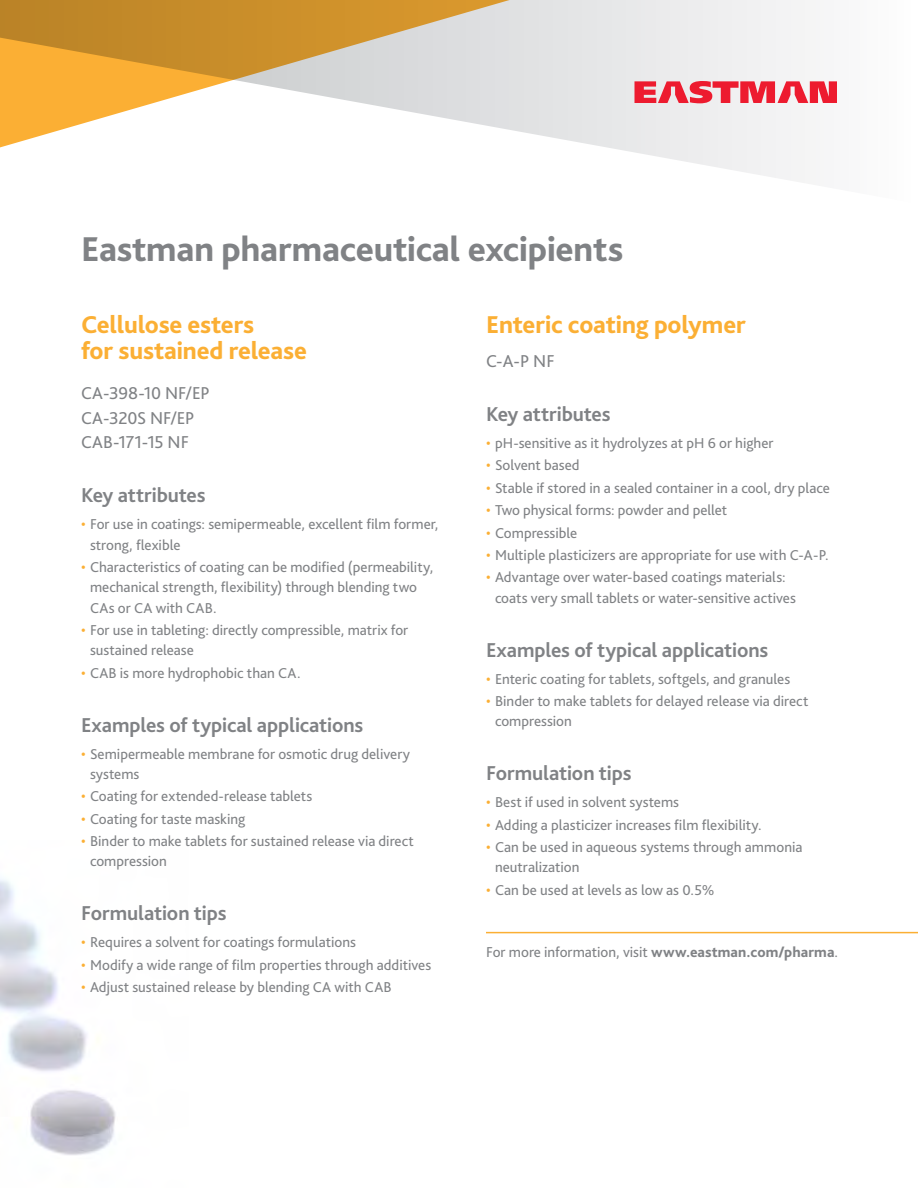
<style>
.page{position:relative;width:918px;height:1188px;background:#fff}
.page>*{position:absolute;margin:0;border:0;box-sizing:border-box;transform-origin:0 0}
.t1{font:800 36px "Bliss Pro";letter-spacing:-.005em;color:#808285}
.t2{font:800 25.5px/25.5px "Bliss Pro";letter-spacing:-.005em;color:#fbaf34}
.t3{font:700 21px "Bliss Pro";letter-spacing:-.005em;color:#808285}
.t4{font:18px/24.6px "Bliss Pro";color:#808285}
.t5{font:15px/20.2px "Bliss Pro";color:#808285}
.s1{color:#fbaf34}
.s2{font-weight:800}
</style>
<div class="page">
<img style="left:0;top:879px;width:116px;height:276px">
<svg style="left:0;top:0;width:805px;height:183px"></svg>
<hr style="left:486px;top:932px;width:432px;height:1px;background:#fbaf34">
<svg style="left:634px;top:81px;width:203px;height:22px;background:#ed6270"></svg>
<h1 class="t1" style="left:81px;top:226px;width:544px">Eastman pharmaceutical excipients</h1>
<h2 class="t2" style="left:81px;top:311px;width:227px">Cellulose esters<br>for sustained release</h2>
<p class="t4" style="left:81px;top:381px;width:130px">CA-398-10 NF/EP<br>CA-320S NF/EP<br>CAB-171-15 NF</p>
<h3 class="t3" style="left:81px;top:482px;width:126px">Key attributes</h3>
<p class="t5" style="left:90px;top:514px;width:350px;text-indent:-9px"><span class="s1">•</span> For use in coatings: semipermeable, excellent film former, strong, flexible</p>
<p class="t5" style="left:90px;top:557px;width:345px;text-indent:-9px"><span class="s1">•</span> Characteristics of coating can be modified (permeability, mechanical strength, flexibility) through blending two<br>CAs or CA with CAB.</p>
<p class="t5" style="left:90px;top:620px;width:320px;text-indent:-9px"><span class="s1">•</span> For use in tableting: directly compressible, matrix for sustained release</p>
<p class="t5" style="left:81px;top:662px;width:221px"><span class="s1">•</span> CAB is more hydrophobic than CA.</p>
<h3 class="t3" style="left:81px;top:712px;width:284px">Examples of typical applications</h3>
<p class="t5" style="left:90px;top:743px;width:322px;text-indent:-9px"><span class="s1">•</span> Semipermeable membrane for osmotic drug delivery systems</p>
<p class="t5" style="left:81px;top:786px;width:233px"><span class="s1">•</span> Coating for extended-release tablets</p>
<p class="t5" style="left:81px;top:808px;width:166px"><span class="s1">•</span> Coating for taste masking</p>
<p class="t5" style="left:90px;top:831px;width:325px;text-indent:-9px"><span class="s1">•</span> Binder to make tablets for sustained release via direct compression</p>
<h3 class="t3" style="left:81px;top:900px;width:147px">Formulation tips</h3>
<p class="t5" style="left:81px;top:932px;width:277px"><span class="s1">•</span> Requires a solvent for coatings formulations</p>
<p class="t5" style="left:81px;top:954px;width:352px"><span class="s1">•</span> Modify a wide range of film properties through additives</p>
<p class="t5" style="left:81px;top:977px;width:312px"><span class="s1">•</span> Adjust sustained release by blending CA with CAB</p>
<h2 class="t2" style="left:486px;top:311px;width:261px">Enteric coating polymer</h2>
<p class="t4" style="left:486px;top:348px;width:70px">C-A-P NF</p>
<h3 class="t3" style="left:486px;top:401px;width:126px">Key attributes</h3>
<p class="t5" style="left:486px;top:433px;width:289px"><span class="s1">•</span> pH-sensitive as it hydrolyzes at pH 6 or higher</p>
<p class="t5" style="left:486px;top:455px;width:95px"><span class="s1">•</span> Solvent based</p>
<p class="t5" style="left:486px;top:477px;width:345px"><span class="s1">•</span> Stable if stored in a sealed container in a cool, dry place</p>
<p class="t5" style="left:486px;top:500px;width:243px"><span class="s1">•</span> Two physical forms: powder and pellet</p>
<p class="t5" style="left:486px;top:522px;width:93px"><span class="s1">•</span> Compressible</p>
<p class="t5" style="left:486px;top:545px;width:344px"><span class="s1">•</span> Multiple plasticizers are appropriate for use with C-A-P.</p>
<p class="t5" style="left:495px;top:567px;width:302px;text-indent:-9px"><span class="s1">•</span> Advantage over water-based coatings materials: coats very small tablets or water-sensitive actives</p>
<h3 class="t3" style="left:486px;top:637px;width:284px">Examples of typical applications</h3>
<p class="t5" style="left:486px;top:668px;width:306px"><span class="s1">•</span> Enteric coating for tablets, softgels, and granules</p>
<p class="t5" style="left:495px;top:691px;width:315px;text-indent:-9px"><span class="s1">•</span> Binder to make tablets for delayed release via direct compression</p>
<h3 class="t3" style="left:486px;top:760px;width:147px">Formulation tips</h3>
<p class="t5" style="left:486px;top:792px;width:195px"><span class="s1">•</span> Best if used in solvent systems</p>
<p class="t5" style="left:486px;top:814px;width:277px"><span class="s1">•</span> Adding a plasticizer increases film flexibility.</p>
<p class="t5" style="left:495px;top:837px;width:309px;text-indent:-9px"><span class="s1">•</span> Can be used in aqueous systems through ammonia neutralization</p>
<p class="t5" style="left:486px;top:879px;width:230px"><span class="s1">•</span> Can be used at levels as low as 0.5%</p>
<p class="t5" style="left:486px;top:942px;width:354px">For more information, visit <span class="s2">www.eastman.com/pharma</span>.</p>
</div>
